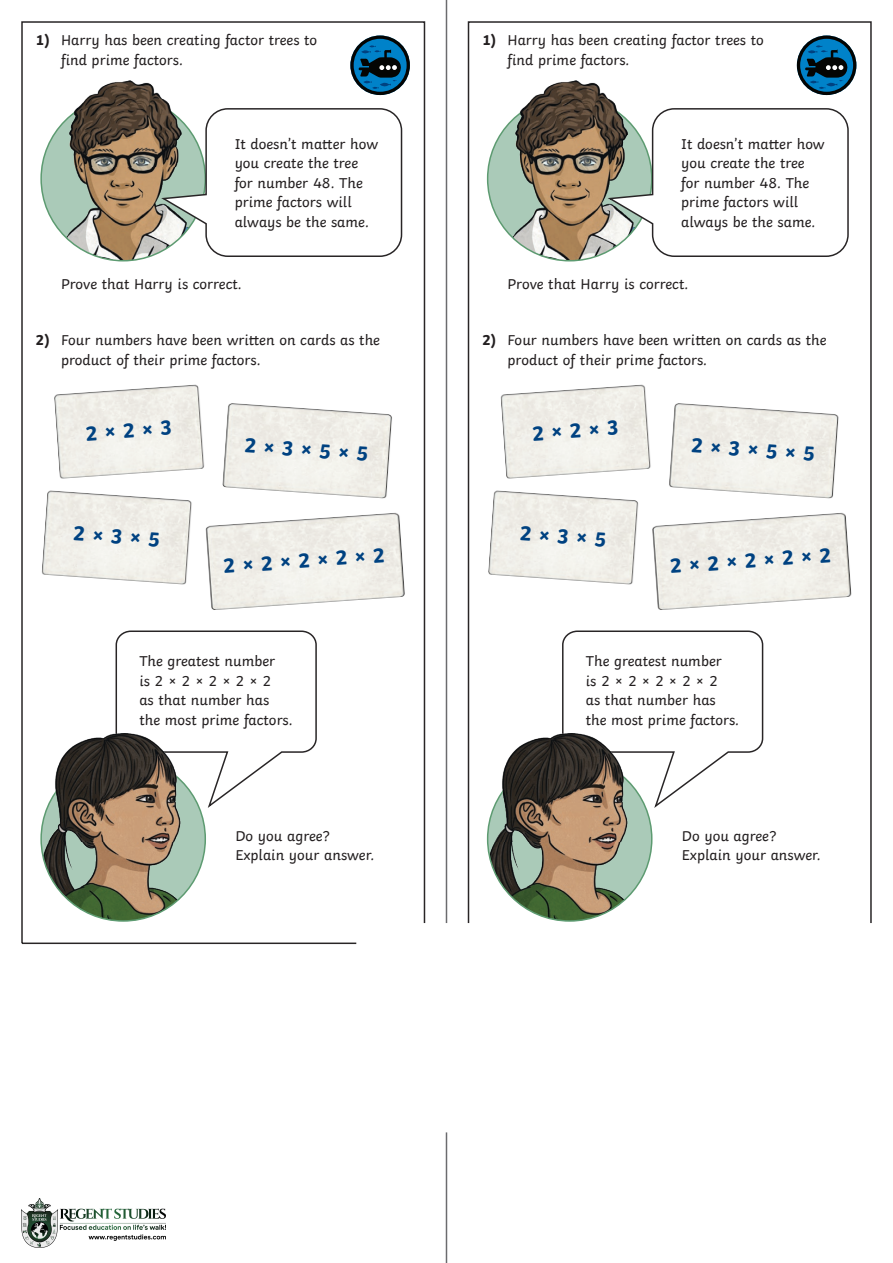
<style>
.page{position:relative;width:893px;height:1263px;background:#fff}
.page>*{position:absolute;margin:0;border:0;box-sizing:border-box;transform-origin:0 0}
.Body_Text{font:700 21.3px "Twinkl";color:#004281}
.Body_Text-2{font:15px/19.5px "Twinkl";color:#231f20}
.Indented_Body_Text{font:15px "Twinkl";color:#231f20}
.s1{font-weight:700}
</style>
<div class="page">
<hr style="left:446px;top:0;width:1px;height:923px;background:#6b6b6e">
<hr style="left:446px;top:1132px;width:1px;height:131px;background:#6b6b6e">
<svg style="left:21px;top:21px;width:405px;height:924px"></svg>
<svg style="left:350px;top:36px;width:60px;height:59px"></svg>
<img style="left:41px;top:97px;width:164px;height:164px;border-radius:82px">
<img style="left:54px;top:81px;width:139px;height:85px">
<svg style="left:159px;top:107px;width:244px;height:151px"></svg>
<img style="left:54px;top:382px;width:152px;height:97px">
<img style="left:41px;top:488px;width:153px;height:97px">
<img style="left:222px;top:401px;width:172px;height:98px">
<img style="left:41px;top:757px;width:164px;height:164px;border-radius:82px">
<svg style="left:115px;top:630px;width:203px;height:180px"></svg>
<img style="left:48px;top:733px;width:150px;height:109px">
<img style="left:205px;top:510px;width:202px;height:100px">
<div style="left:468px;top:21px;width:404px;height:903px;border:2px solid #282526"></div>
<svg style="left:797px;top:36px;width:59px;height:59px"></svg>
<img style="left:488px;top:97px;width:164px;height:164px;border-radius:82px">
<img style="left:500px;top:81px;width:116px;height:85px">
<svg style="left:605px;top:107px;width:244px;height:150px"></svg>
<img style="left:500px;top:384px;width:151px;height:95px">
<img style="left:488px;top:490px;width:151px;height:95px">
<img style="left:669px;top:403px;width:170px;height:96px">
<img style="left:488px;top:757px;width:164px;height:164px;border-radius:82px">
<svg style="left:562px;top:630px;width:202px;height:180px"></svg>
<img style="left:495px;top:733px;width:149px;height:109px">
<img style="left:652px;top:512px;width:200px;height:98px">
<img style="left:22px;top:1199px;width:143px;height:49px">
<p class="Body_Text-2" style="left:61px;top:29px;width:258px;text-indent:-26px"><span class="s1">1)</span> Harry has been creating factor trees to find prime factors.</p>
<p class="Body_Text-2" style="left:507px;top:29px;width:258px;text-indent:-26px"><span class="s1">1)</span> Harry has been creating factor trees to find prime factors.</p>
<p class="Body_Text-2" style="left:235px;top:132px;width:145px">It doesn’t matter how you create the tree for number 48. The prime factors will always be the same.</p>
<p class="Body_Text-2" style="left:681px;top:132px;width:145px">It doesn’t matter how you create the tree for number 48. The prime factors will always be the same.</p>
<p class="Indented_Body_Text" style="left:61px;top:272px;width:182px">Prove that Harry is correct.</p>
<p class="Indented_Body_Text" style="left:507px;top:272px;width:182px">Prove that Harry is correct.</p>
<p class="Body_Text-2" style="left:61px;top:329px;width:320px;text-indent:-26px"><span class="s1">2)</span> Four numbers have been written on cards as the product of their prime factors.</p>
<p class="Body_Text-2" style="left:507px;top:329px;width:320px;text-indent:-26px"><span class="s1">2)</span> Four numbers have been written on cards as the product of their prime factors.</p>
<p class="Body_Text" style="left:84px;top:416px;width:89px;rotate:-4deg">2×2×3</p>
<p class="Body_Text" style="left:246px;top:428px;width:126px;rotate:4deg">2×3×5×5</p>
<p class="Body_Text" style="left:531px;top:416px;width:89px;rotate:-4deg">2×2×3</p>
<p class="Body_Text" style="left:692px;top:428px;width:126px;rotate:4deg">2×3×5×5</p>
<p class="Body_Text" style="left:74px;top:516px;width:89px;rotate:4deg">2×3×5</p>
<p class="Body_Text" style="left:222px;top:548px;width:164px;rotate:-4deg">2×2×2×2×2</p>
<p class="Body_Text" style="left:521px;top:516px;width:89px;rotate:4deg">2×3×5</p>
<p class="Body_Text" style="left:668px;top:548px;width:164px;rotate:-4deg">2×2×2×2×2</p>
<p class="Body_Text-2" style="left:139px;top:650px;width:155px">The greatest number<br>is 2 × 2 × 2 × 2 × 2<br>as that number has the most prime factors.</p>
<p class="Body_Text-2" style="left:586px;top:650px;width:155px">The greatest number<br>is 2 × 2 × 2 × 2 × 2<br>as that number has the most prime factors.</p>
<p class="Body_Text-2" style="left:235px;top:824px;width:140px">Do you agree?<br>Explain your answer.</p>
<p class="Body_Text-2" style="left:682px;top:824px;width:140px">Do you agree?<br>Explain your answer.</p>
</div>
